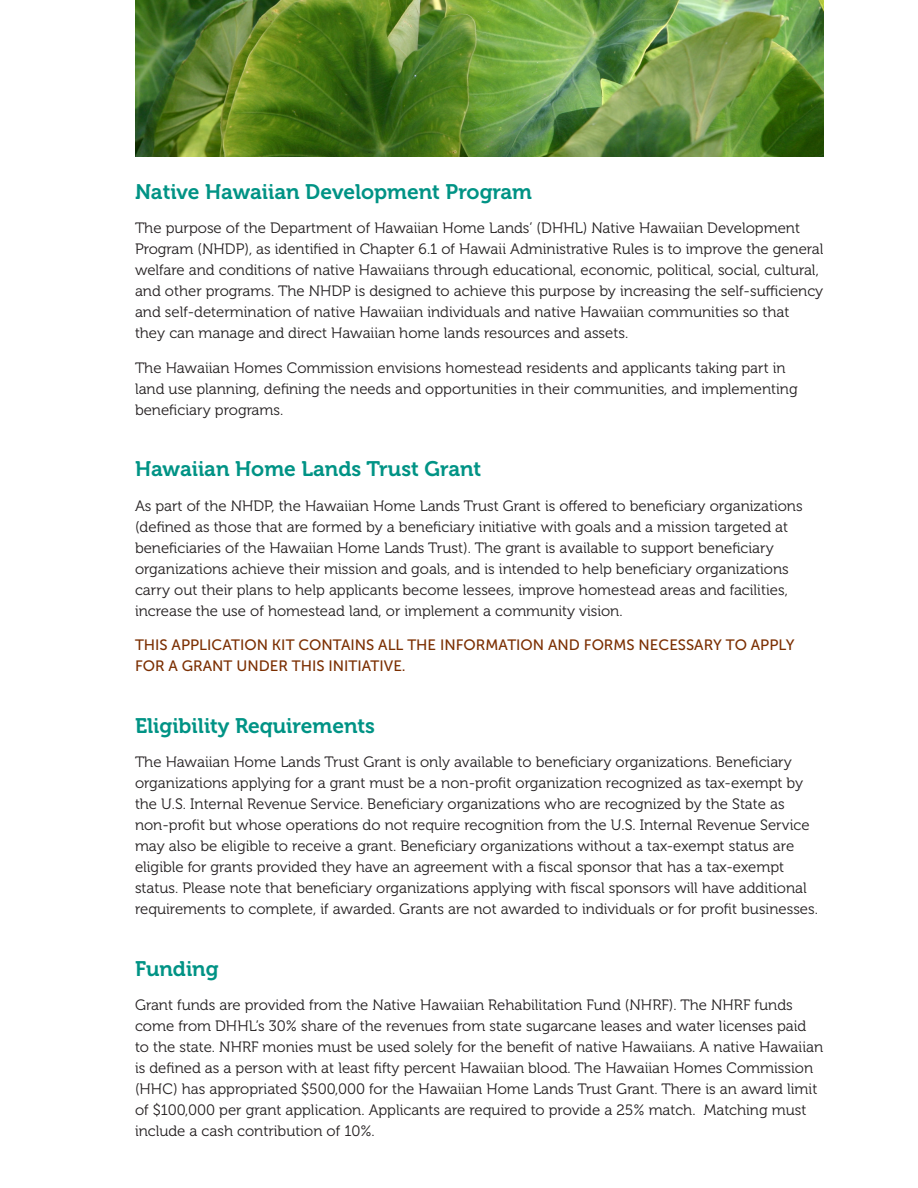
<style>
.page{position:relative;width:918px;height:1188px;background:#fff}
.page>*{position:absolute;margin:0;border:0;box-sizing:border-box;transform-origin:0 0}
.Header_1{font:21px "Museo 700";color:#009385}
.Body_copy{font:15px/21px "Museo 300";color:#231f20}
.Body_copy-2{font:15px/21px "Museo Sans 500";color:#7b2e00}
</style>
<div class="page">
<img style="left:135px;top:0;width:689px;height:156px">
<p class="Header_1" style="left:135px;top:180px;width:399px">Native Hawaiian Development Program</p>
<p class="Body_copy" style="left:135px;top:218px;width:690px">The purpose of the Department of Hawaiian Home Lands’ (DHHL) Native Hawaiian Development Program (NHDP), as identified in Chapter 6.1 of Hawaii Administrative Rules is to improve the general welfare and conditions of native Hawaiians through educational, economic, political, social, cultural, and other programs. The NHDP is designed to achieve this purpose by increasing the self-sufficiency and self-determination of native Hawaiian individuals and native Hawaiian communities so that they can manage and direct Hawaiian home lands resources and assets.</p>
<p class="Body_copy" style="left:135px;top:357px;width:664px">The Hawaiian Homes Commission envisions homestead residents and applicants taking part in land use planning, defining the needs and opportunities in their communities, and implementing beneficiary programs.</p>
<p class="Header_1" style="left:135px;top:457px;width:348px">Hawaiian Home Lands Trust Grant</p>
<p class="Body_copy" style="left:135px;top:495px;width:669px">As part of the NHDP, the Hawaiian Home Lands Trust Grant is offered to beneficiary organizations (defined as those that are formed by a beneficiary initiative with goals and a mission targeted at beneficiaries of the Hawaiian Home Lands Trust). The grant is available to support beneficiary organizations achieve their mission and goals, and is intended to help beneficiary organizations carry out their plans to help applicants become lessees, improve homestead areas and facilities, increase the use of homestead land, or implement a community vision.</p>
<p class="Body_copy-2" style="left:135px;top:635px;width:661px">THIS APPLICATION KIT CONTAINS ALL THE INFORMATION AND FORMS NECESSARY TO APPLY<br>FOR A GRANT UNDER THIS INITIATIVE.</p>
<p class="Header_1" style="left:135px;top:714px;width:242px">Eligibility Requirements</p>
<p class="Body_copy" style="left:135px;top:752px;width:684px">The Hawaiian Home Lands Trust Grant is only available to beneficiary organizations. Beneficiary organizations applying for a grant must be a non-profit organization recognized as tax-exempt by the U.S. Internal Revenue Service. Beneficiary organizations who are recognized by the State as non-profit but whose operations do not require recognition from the U.S. Internal Revenue Service may also be eligible to receive a grant. Beneficiary organizations without a tax-exempt status are eligible for grants provided they have an agreement with a fiscal sponsor that has a tax-exempt status. Please note that beneficiary organizations applying with fiscal sponsors will have additional requirements to complete, if awarded. Grants are not awarded to individuals or for profit businesses.</p>
<p class="Header_1" style="left:135px;top:957px;width:85px">Funding</p>
<p class="Body_copy" style="left:135px;top:995px;width:690px">Grant funds are provided from the Native Hawaiian Rehabilitation Fund (NHRF). The NHRF funds come from DHHL’s 30% share of the revenues from state sugarcane leases and water licenses paid to the state. NHRF monies must be used solely for the benefit of native Hawaiians. A native Hawaiian is defined as a person with at least fifty percent Hawaiian blood. The Hawaiian Homes Commission (HHC) has appropriated $500,000 for the Hawaiian Home Lands Trust Grant. There is an award limit of $100,000 per grant application. Applicants are required to provide a 25% match. Matching must include a cash contribution of 10%.</p>
</div>
